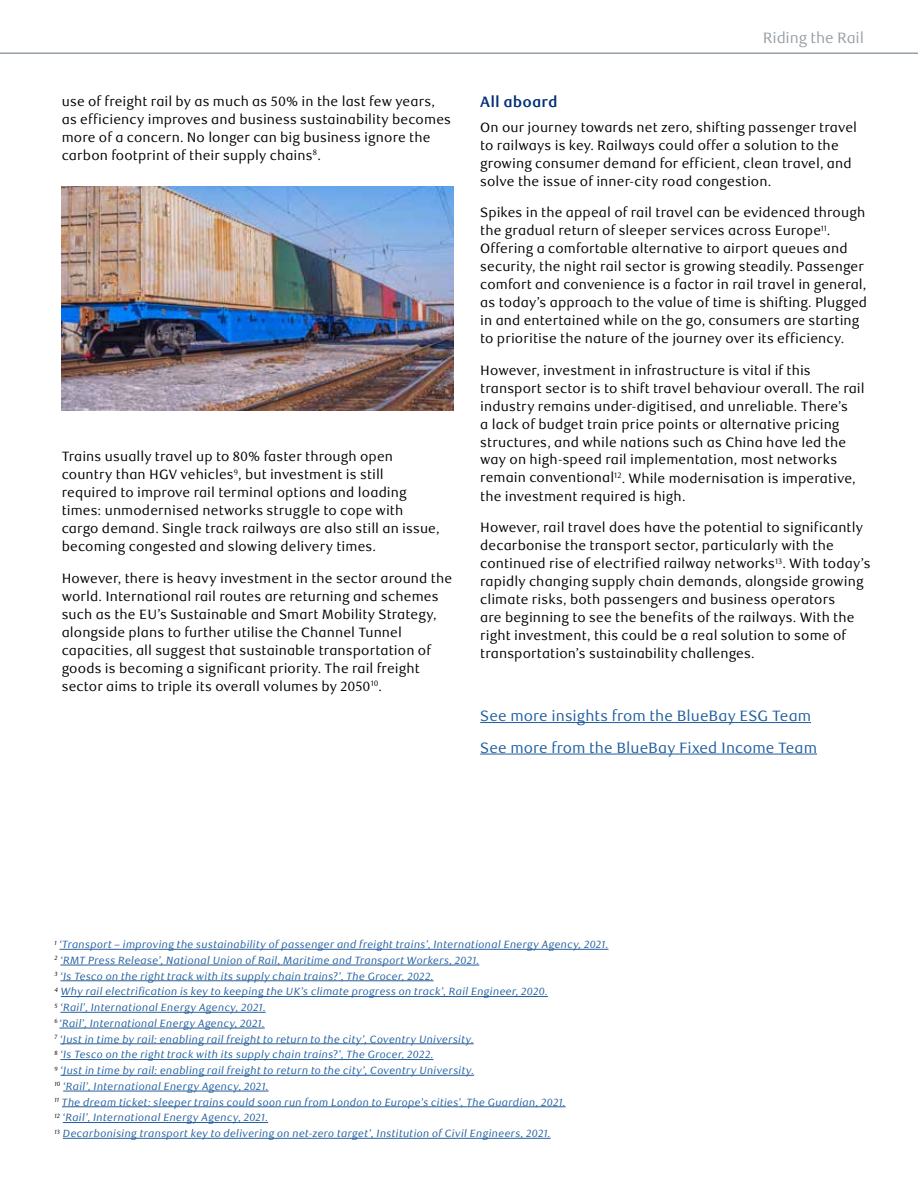
<style>
.page{position:relative;width:918px;height:1188px;background:#fff}
.page>*{position:absolute;margin:0;border:0;box-sizing:border-box;transform-origin:0 0}
.t1{font:15px/31.5px "RBC Text";letter-spacing:.005em;color:#215e9e}
.t2{font:15px "RBC Text";letter-spacing:-.01em;color:#95a0a9}
.t3{font:700 15px "RBC Text";letter-spacing:.005em;color:#002d74}
.t4{font:13.5px/18px "RBC Text";letter-spacing:.01em;color:#000}
.t5{font:italic 10.5px/15.8px "RBC Text";letter-spacing:.015em;color:#215e9e}
</style>
<div class="page">
<hr style="left:0;top:52px;width:918px;height:2px;background:#95a0a9">
<hr style="left:480px;top:722px;width:331px;height:1px;background:#215e9e">
<hr style="left:480px;top:754px;width:337px;height:1px;background:#215e9e">
<img style="left:62px;top:187px;width:391px;height:224px">
<hr style="left:59px;top:949px;width:550px;height:1px;background:#215e9e">
<hr style="left:60px;top:965px;width:419px;height:1px;background:#215e9e">
<hr style="left:60px;top:981px;width:374px;height:1px;background:#215e9e">
<hr style="left:61px;top:996px;width:487px;height:1px;background:#215e9e">
<hr style="left:60px;top:1012px;width:206px;height:1px;background:#215e9e">
<hr style="left:59px;top:1028px;width:206px;height:1px;background:#215e9e">
<hr style="left:60px;top:1044px;width:414px;height:1px;background:#215e9e">
<hr style="left:60px;top:1059px;width:374px;height:1px;background:#215e9e">
<hr style="left:61px;top:1075px;width:413px;height:1px;background:#215e9e">
<hr style="left:63px;top:1091px;width:206px;height:1px;background:#215e9e">
<hr style="left:62px;top:1107px;width:504px;height:1px;background:#215e9e">
<hr style="left:63px;top:1122px;width:205px;height:1px;background:#215e9e">
<hr style="left:63px;top:1138px;width:488px;height:1px;background:#215e9e">
<p class="t4" style="left:62px;top:92px;width:391px">use of freight rail by as much as 50% in the last few years, as efficiency improves and business sustainability becomes more of a concern. No longer can big business ignore the carbon footprint of their supply chains<sup>8</sup>.</p>
<p class="t4" style="left:62px;top:448px;width:379px">Trains usually travel up to 80% faster through open country than HGV vehicles<sup>9</sup>, but investment is still required to improve rail terminal options and loading times: unmodernised networks struggle to cope with cargo demand. Single track railways are also still an issue, becoming congested and slowing delivery times.</p>
<p class="t4" style="left:62px;top:569px;width:392px">However, there is heavy investment in the sector around the world. International rail routes are returning and schemes such as the EU’s Sustainable and Smart Mobility Strategy, alongside plans to further utilise the Channel Tunnel capacities, all suggest that sustainable transportation of goods is becoming a significant priority. The rail freight sector aims to triple its overall volumes by 2050<sup>10</sup>.</p>
<p class="t2" style="left:763px;top:29px;width:103px">Riding the Rail</p>
<p class="t3" style="left:480px;top:93px;width:79px">All aboard</p>
<p class="t4" style="left:480px;top:118px;width:378px">On our journey towards net zero, shifting passenger travel to railways is key. Railways could offer a solution to the growing consumer demand for efficient, clean travel, and solve the issue of inner-city road congestion.</p>
<p class="t4" style="left:480px;top:204px;width:388px">Spikes in the appeal of rail travel can be evidenced through the gradual return of sleeper services across Europe<sup>11</sup>.<br>Offering a comfortable alternative to airport queues and security, the night rail sector is growing steadily. Passenger comfort and convenience is a factor in rail travel in general, as today’s approach to the value of time is shifting. Plugged in and entertained while on the go, consumers are starting to prioritise the nature of the journey over its efficiency.</p>
<p class="t4" style="left:480px;top:361px;width:386px">However, investment in infrastructure is vital if this transport sector is to shift travel behaviour overall. The rail industry remains under-digitised, and unreliable. There’s<br>a lack of budget train price points or alternative pricing structures, and while nations such as China have led the way on high-speed rail implementation, most networks remain conventional<sup>12</sup>. While modernisation is imperative, the investment required is high.</p>
<p class="t4" style="left:480px;top:519px;width:392px">However, rail travel does have the potential to significantly decarbonise the transport sector, particularly with the continued rise of electrified railway networks<sup>13</sup>. With today’s rapidly changing supply chain demands, alongside growing climate risks, both passengers and business operators<br>are beginning to see the benefits of the railways. With the right investment, this could be a real solution to some of transportation’s sustainability challenges.</p>
<p class="t1" style="left:480px;top:700px;width:338px">See more insights from the BlueBay ESG Team<br>See more from the BlueBay Fixed Income Team</p>
<p class="t5" style="left:55px;top:937px;width:555px"><sup>1</sup> ‘Transport – improving the sustainability of passenger and freight trains’, International Energy Agency, 2021.<br><sup>2</sup> ‘RMT Press Release’, National Union of Rail, Maritime and Transport Workers, 2021.<br><sup>3</sup> ‘Is Tesco on the right track with its supply chain trains?’, The Grocer, 2022.<br><sup>4</sup> Why rail electrification is key to keeping the UK’s climate progress on track’, Rail Engineer, 2020.<br><sup>5</sup> ‘Rail’, International Energy Agency, 2021.<br><sup>6</sup> ‘Rail’, International Energy Agency, 2021.<br><sup>7</sup> ‘Just in time by rail: enabling rail freight to return to the city’, Coventry University.<br><sup>8</sup> ‘Is Tesco on the right track with its supply chain trains?’, The Grocer, 2022.<br><sup>9</sup> ‘Just in time by rail: enabling rail freight to return to the city’, Coventry University.<br><sup>10</sup> ‘Rail’, International Energy Agency, 2021.<br><sup>11</sup> The dream ticket: sleeper trains could soon run from London to Europe’s cities’, The Guardian, 2021.<br><sup>12</sup> ‘Rail’, International Energy Agency, 2021.<br><sup>13</sup> Decarbonising transport key to delivering on net-zero target’, Institution of Civil Engineers, 2021.</p>
</div>
